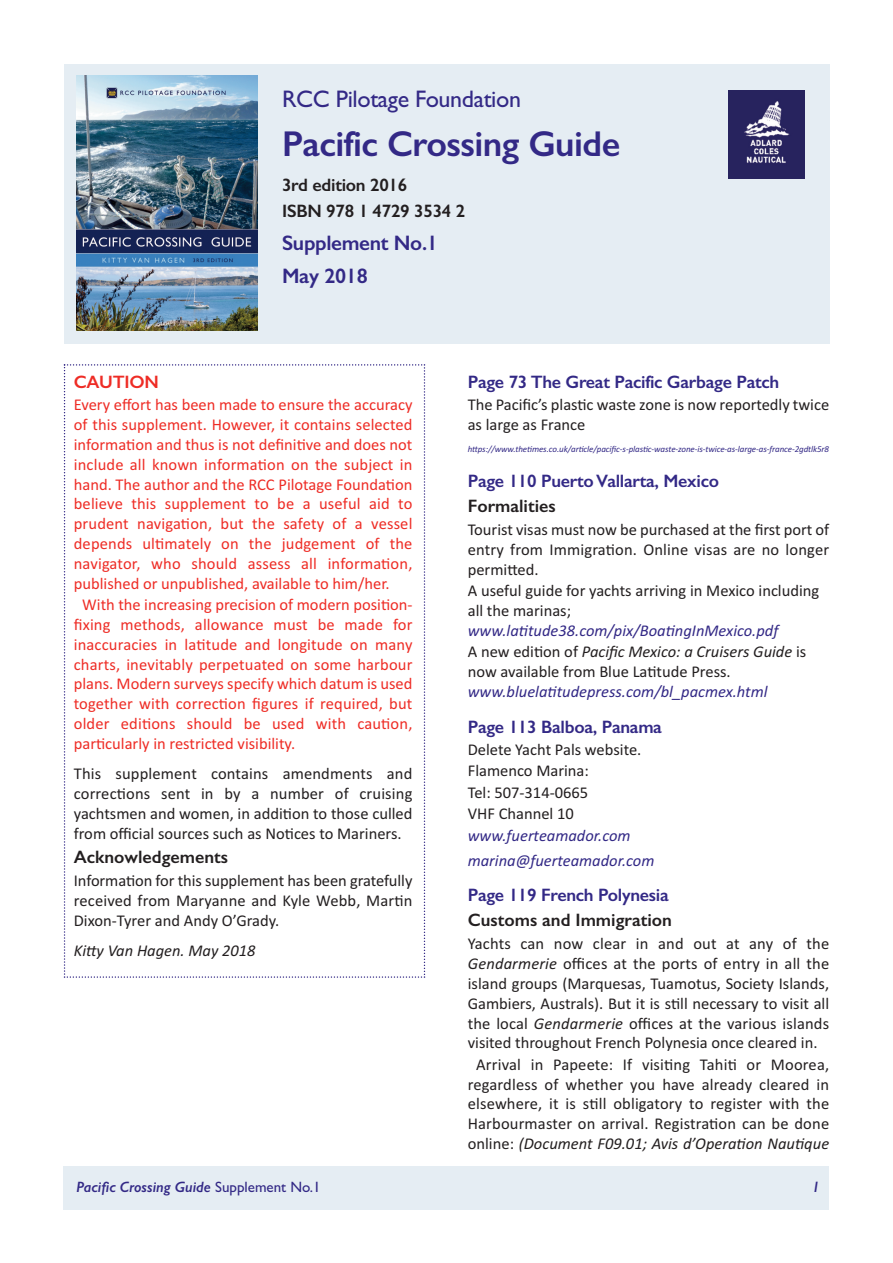
<style>
.page{position:relative;width:893px;height:1263px;background:#fff}
.page>*{position:absolute;margin:0;border:0;box-sizing:border-box;transform-origin:0 0}
.t1{font:600 36px "Gill Sans";letter-spacing:-.015em;color:#332986}
.t2{font:24px "Gill Sans";letter-spacing:-.015em;color:#332986}
.t3{font:600 21px/32.4px "Gill Sans";letter-spacing:-.015em;color:#332986}
.t4{font:600 18px "Gill Sans";letter-spacing:-.015em;color:#332986}
.t5{font:600 18px/25.8px "Gill Sans";color:#231f20}
.t6{font:600 18px "Gill Sans";letter-spacing:-.015em;color:#ee2c25}
.t7{font:16.5px/19.8px "Calibri";color:#231f20;text-align:justify}
.t8{font:16.5px/19.8px "Calibri";color:#ee2c25;text-align:justify}
.t9{font:italic 16.5px/21.5px "Calibri";color:#332986}
.t10{font:italic 16.5px "Calibri";color:#231f20}
.t11{font:italic 600 15px "Gill Sans";color:#332986}
.t12{font:italic 9px "Calibri";letter-spacing:-.01em;color:#332986}
.s1{font-style:normal;color:#231f20}
.s2{color:#231f20}
.s3{font-style:italic}
.s4{font-weight:400;font-style:normal}
</style>
<div class="page">
<div style="left:64px;top:1166px;width:765px;height:44px;background:#e5edf3"></div>
<svg style="left:64px;top:364px;width:361px;height:614px"></svg>
<div style="left:64px;top:64px;width:765px;height:280px;background:#e5edf3"></div>
<img style="left:76px;top:76px;width:181px;height:255px">
<img style="left:728px;top:90px;width:76px;height:89px">
<h2 class="t2" style="left:282px;top:85px;width:240px">RCC Pilotage Foundation</h2>
<h1 class="t1" style="left:282px;top:122px;width:340px">Pacific Crossing Guide</h1>
<p class="t5" style="left:282px;top:172px;width:185px">3rd edition 2016<br>ISBN 978 1 4729 3534 2</p>
<p class="t3" style="left:282px;top:227px;width:157px">Supplement No.1<br>May 2018</p>
<p class="t6" style="left:74px;top:371px;width:86px">CAUTION</p>
<p class="t8" style="left:74px;top:395px;width:340px">Every effort has been made to ensure the accuracy of this supplement. However, it contains selected information and thus is not definitive and does not include all known information on the subject in hand. The author and the RCC Pilotage Foundation believe this supplement to be a useful aid to prudent navigation, but the safety of a vessel depends ultimately on the judgement of the navigator, who should assess all information, published or unpublished, available to him/her.</p>
<p class="t8" style="left:74px;top:594px;width:340px;text-indent:9px">With the increasing precision of modern position&shy;fixing methods, allowance must be made for inaccuracies in latitude and longitude on many charts, inevitably perpetuated on some harbour plans. Modern surveys specify which datum is used together with correction figures if required, but older editions should be used with caution, particularly in restricted visibility.</p>
<p class="t7" style="left:74px;top:764px;width:340px">This supplement contains amendments and corrections sent in by a number of cruising yachtsmen and women, in addition to those culled from official sources such as Notices to Mariners.</p>
<p class="t5" style="left:74px;top:844px;width:156px">Acknowledgements</p>
<p class="t7" style="left:74px;top:870px;width:340px">Information for this supplement has been gratefully received from Maryanne and Kyle Webb, Martin Dixon-Tyrer and Andy O’Grady.</p>
<p class="t10" style="left:74px;top:941px;width:183px">Kitty Van Hagen. May 2018</p>
<p class="t4" style="left:468px;top:371px;width:313px">Page 73 The Great Pacific Garbage Patch</p>
<p class="t7" style="left:468px;top:395px;width:363px">The Pacific’s plastic waste zone is now reportedly twice as large as France</p>
<p class="t12" style="left:468px;top:443px;width:363px">https://www.thetimes.co.uk/article/pacific-s-plastic-waste-zone-is-twice-as-large-as-france-2gdtlk5r8</p>
<p class="t4" style="left:468px;top:470px;width:253px">Page 110 PuertoVallarta, Mexico</p>
<p class="t5" style="left:468px;top:493px;width:90px">Formalities</p>
<p class="t7" style="left:468px;top:520px;width:363px">Tourist visas must now be purchased at the first port of entry from Immigration. Online visas are no longer permitted.</p>
<p class="t7" style="left:468px;top:581px;width:353px">A useful guide for yachts arriving in Mexico including all the marinas;</p>
<p class="t9" style="left:468px;top:619px;width:340px">www.latitude38.com/pix/BoatingInMexico.pdf<br><span class="s1">A new edition of</span> <span class="s2">Pacific Mexico: a Cruisers Guide</span> <span class="s1">is</span></p>
<p class="t7" style="left:468px;top:662px;width:264px">now available from Blue Latitude Press.</p>
<p class="t9" style="left:468px;top:681px;width:301px">www.bluelatitudepress.com/bl_pacmex.html</p>
<p class="t4" style="left:468px;top:716px;width:196px">Page 113 Balboa, Panama</p>
<p class="t7" style="left:468px;top:738px;width:175px;line-height:21.5px;text-align:left">Delete Yacht Pals website.<br>Flamenco Marina:<br>Tel: 507-314-0665<br>VHF Channel 10</p>
<p class="t9" style="left:468px;top:822px;width:188px;line-height:25px">www.fuerteamador.com marina@fuerteamador.com</p>
<p class="t4" style="left:468px;top:884px;width:203px">Page 119 French Polynesia</p>
<p class="t5" style="left:468px;top:907px;width:206px">Customs and Immigration</p>
<p class="t7" style="left:468px;top:934px;width:363px">Yachts can now clear in and out at any of the <span class="s3">Gendarmerie</span> offices at the ports of entry in all the island groups (Marquesas, Tuamotus, Society Islands, Gambiers, Australs). But it is still necessary to visit all the local <span class="s3">Gendarmerie</span> offices at the various islands visited throughout French Polynesia once cleared in.</p>
<p class="t7" style="left:468px;top:1054px;width:363px;text-align:center">Arrival in Papeete: If visiting Tahiti or Moorea, regardless of whether you have already cleared in elsewhere, it is still obligatory to register with the Harbourmaster on arrival. Registration can be done online: <span class="s3">(Document F09.01; Avis d’Operation Nautique</span></p>
<p class="t11" style="left:76px;top:1178px;width:246px">Pacific Crossing Guide <span class="s4">Supplement No.1</span></p>
<p class="t11" style="left:812px;top:1178px;width:10px">1</p>
</div>
